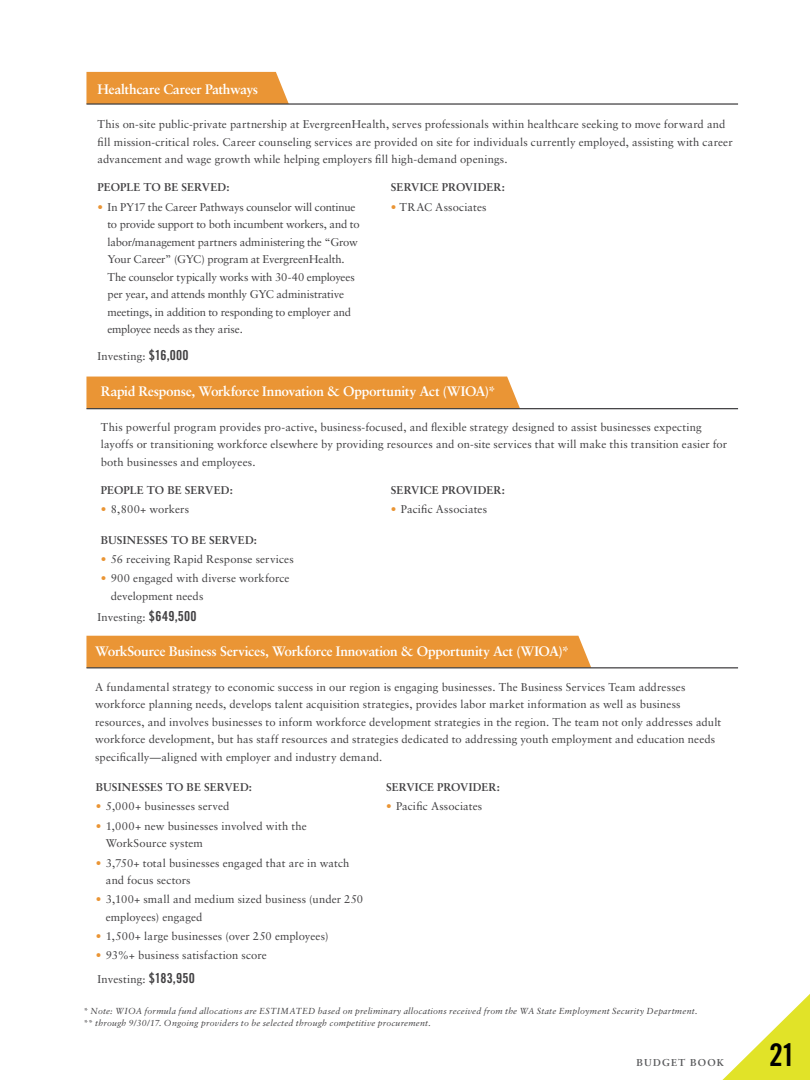
<style>
.page{position:relative;width:810px;height:1080px;background:#fff}
.page>*{position:absolute;margin:0;border:0;box-sizing:border-box;transform-origin:0 0}
.t1{font:31.25px "Trade Gothic Bold Cond Twenty";color:#000}
.t2{font:700 13.75px "Sabon";letter-spacing:-.025em;color:#fff}
.t3{font:11.25px/17.5px "Sabon";letter-spacing:.005em;color:#414042}
.t4{font:11.25px/17.5px "Sabon";letter-spacing:-.015em;color:#414042}
.t5{font:700 11.25px "Sabon";letter-spacing:.005em;color:#414042}
.t6{font:700 10px "Sabon";letter-spacing:.11em;color:#58595b}
.t7{font:italic 8.75px/11.8px "Sabon";letter-spacing:.025em;color:#414042}
.s1{color:#ea9535}
.s2{font-family:"Trade Gothic Bold Cond Twenty";font-size:13.75px}
</style>
<div class="page">
<div style="left:86px;top:72px;width:203px;height:31px;background:#ea9535"></div>
<div style="left:86px;top:377px;width:434px;height:31px;background:#ea9535"></div>
<div style="left:86px;top:636px;width:505px;height:31px;background:#ea9535"></div>
<hr style="left:86px;top:408px;width:652px;height:1px;background:#414042">
<hr style="left:86px;top:667px;width:652px;height:1px;background:#414042">
<hr style="left:86px;top:103px;width:652px;height:2px;background:#414042">
<svg style="left:722px;top:994px;width:88px;height:86px"></svg>
<p class="t2" style="left:98px;top:81px;width:162px">Healthcare Career Pathways</p>
<p class="t3" style="left:98px;top:115px;width:637px">This on-site public-private partnership at EvergreenHealth, serves professionals within healthcare seeking to move forward and fill mission-critical roles. Career counseling services are provided on site for individuals currently employed, assisting with career advancement and wage growth while helping employers fill high-demand openings.</p>
<p class="t5" style="left:98px;top:181px;width:134px">PEOPLE TO BE SERVED:</p>
<p class="t4" style="left:108px;top:198px;width:254px;text-indent:-10px"><span class="s1">•</span> In PY17 the Career Pathways counselor will continue to provide support to both incumbent workers, and to labor/management partners administering the “Grow Your Career” (GYC) program at EvergreenHealth.<br>The counselor typically works with 30-40 employees per year, and attends monthly GYC administrative meetings, in addition to responding to employer and employee needs as they arise.</p>
<p class="t5" style="left:391px;top:181px;width:116px">SERVICE PROVIDER:</p>
<p class="t3" style="left:391px;top:198px;width:97px"><span class="s1">•</span> TRAC Associates</p>
<p class="t3" style="left:98px;top:348px;width:93px">Investing: <span class="s2">$16,000</span></p>
<p class="t2" style="left:101px;top:383px;width:397px">Rapid Response, Workforce Innovation &amp; Opportunity Act (WIOA)*</p>
<p class="t3" style="left:101px;top:418px;width:628px">This powerful program provides pro-active, business-focused, and flexible strategy designed to assist businesses expecting layoffs or transitioning workforce elsewhere by providing resources and on-site services that will make this transition easier for both businesses and employees.</p>
<p class="t5" style="left:101px;top:483px;width:134px">PEOPLE TO BE SERVED:</p>
<p class="t3" style="left:101px;top:500px;width:90px"><span class="s1">•</span> 8,800+ workers</p>
<p class="t5" style="left:101px;top:533px;width:158px">BUSINESSES TO BE SERVED:</p>
<p class="t3" style="left:101px;top:550px;width:195px"><span class="s1">•</span> 56 receiving Rapid Response services</p>
<p class="t3" style="left:111px;top:569px;width:180px;text-indent:-10px"><span class="s1">•</span> 900 engaged with diverse workforce development needs</p>
<p class="t5" style="left:391px;top:483px;width:116px">SERVICE PROVIDER:</p>
<p class="t3" style="left:391px;top:500px;width:98px"><span class="s1">•</span> Pacific Associates</p>
<p class="t3" style="left:98px;top:609px;width:101px">Investing: <span class="s2">$649,500</span></p>
<p class="t2" style="left:95px;top:643px;width:476px">WorkSource Business Services, Workforce Innovation &amp; Opportunity Act (WIOA)*</p>
<p class="t3" style="left:95px;top:678px;width:627px">A fundamental strategy to economic success in our region is engaging businesses. The Business Services Team addresses workforce planning needs, develops talent acquisition strategies, provides labor market information as well as business resources, and involves businesses to inform workforce development strategies in the region. The team not only addresses adult workforce development, but has staff resources and strategies dedicated to addressing youth employment and education needs specifically—aligned with employer and industry demand.</p>
<p class="t5" style="left:96px;top:780px;width:158px">BUSINESSES TO BE SERVED:</p>
<p class="t3" style="left:96px;top:798px;width:135px"><span class="s1">•</span> 5,000+ businesses served</p>
<p class="t3" style="left:106px;top:817px;width:202px;text-indent:-10px"><span class="s1">•</span> 1,000+ new businesses involved with the<br>WorkSource system</p>
<p class="t3" style="left:106px;top:854px;width:245px;text-indent:-10px"><span class="s1">•</span> 3,750+ total businesses engaged that are in watch and focus sectors</p>
<p class="t3" style="left:106px;top:891px;width:259px;text-indent:-10px"><span class="s1">•</span> 3,100+ small and medium sized business (under 250 employees) engaged</p>
<p class="t3" style="left:96px;top:927px;width:234px"><span class="s1">•</span> 1,500+ large businesses (over 250 employees)</p>
<p class="t3" style="left:96px;top:947px;width:173px"><span class="s1">•</span> 93%+ business satisfaction score</p>
<p class="t5" style="left:386px;top:780px;width:116px">SERVICE PROVIDER:</p>
<p class="t3" style="left:386px;top:798px;width:98px"><span class="s1">•</span> Pacific Associates</p>
<p class="t3" style="left:98px;top:971px;width:99px">Investing: <span class="s2">$183,950</span></p>
<p class="t7" style="left:83px;top:1005px;width:616px">* Note: WIOA formula fund allocations are ESTIMATED based on preliminary allocations received from the WA State Employment Security Department. ** through 9/30/17. Ongoing providers to be selected through competitive procurement.</p>
<p class="t6" style="left:636px;top:1056px;width:89px">BUDGET BOOK</p>
<h1 class="t1" style="left:769px;top:1036px;width:28px">21</h1>
</div>
